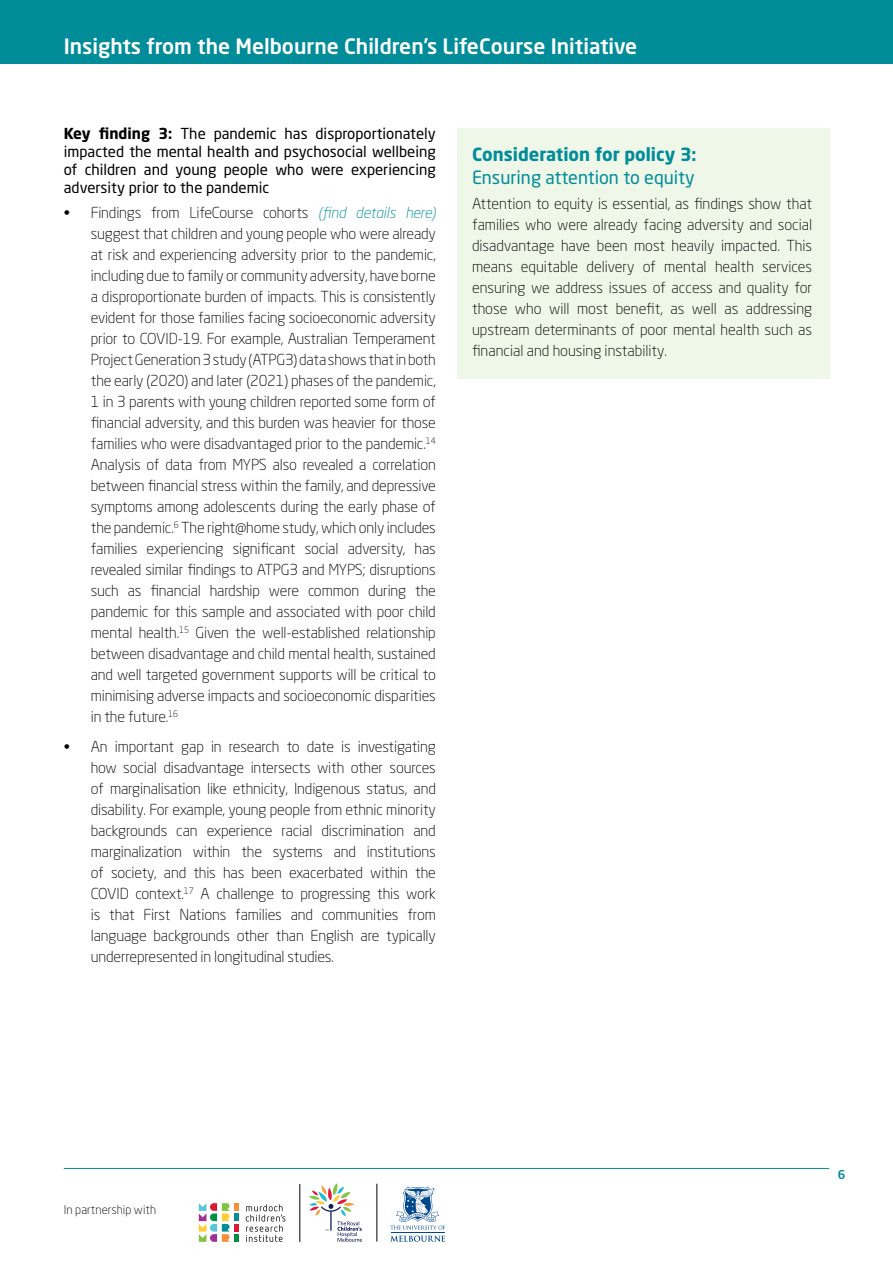
<style>
.page{position:relative;width:893px;height:1263px;background:#fff}
.page>*{position:absolute;margin:0;border:0;box-sizing:border-box;transform-origin:0 0}
.t1{font:500 21px "Neo Sans W1 G";color:#fff}
.t2{font:18px "Neo Sans W1 G";color:#008c99}
.t3{font:700 18px "Neo Sans W1 G";color:#008c99}
.t4{font:300 15px/21px "Neo Sans W1 G";letter-spacing:-.01em;color:#000;text-align:justify}
.t5{font:15px/18px "Neo Sans W1 G";color:#000;text-align:justify}
.t6{font:300 12px "Neo Sans W1 G";color:#000}
.t7{font:500 12px "Neo Sans W1 G";color:#008c99}
.s1{font-weight:700}
.s2{font-style:italic;color:#008c99}
</style>
<div class="page">
<div style="left:0;top:0;width:893px;height:64px;background:#008c99"></div>
<hr style="left:64px;top:1168px;width:765px;height:1px;background:#008c99">
<svg style="left:309px;top:1183px;width:53px;height:59px"></svg>
<hr style="left:391px;top:1232px;width:54px;height:1px;background:#00468b">
<svg style="left:390px;top:1235px;width:55px;height:7px"></svg>
<svg style="left:390px;top:1186px;width:55px;height:43px"></svg>
<svg style="left:246px;top:1204px;width:39px;height:38px"></svg>
<svg style="left:199px;top:1203px;width:39px;height:39px"></svg>
<hr style="left:300px;top:1184px;width:1px;height:58px;background:#000">
<hr style="left:377px;top:1184px;width:1px;height:57px;background:#000">
<div style="left:457px;top:128px;width:372px;height:250px;background:#eff7e8"></div>
<h1 class="t1" style="left:64px;top:33px;width:575px">Insights from the Melbourne Children’s LifeCourse Initiative</h1>
<p class="t5" style="left:64px;top:124px;width:374px"><span class="s1">Key finding 3:</span> The pandemic has disproportionately impacted the mental health and psychosocial wellbeing of children and young people who were experiencing adversity prior to the pandemic</p>
<p class="t4" style="left:91px;top:202px;width:347px;text-indent:-27px">• Findings from LifeCourse cohorts <span class="s2">(find details here) </span>suggest that children and young people who were already at risk and experiencing adversity prior to the pandemic, including due to family or community adversity, have borne a disproportionate burden of impacts. This is consistently evident for those families facing socioeconomic adversity prior to COVID-19. For example, Australian Temperament Project Generation 3 study (ATPG3) data shows that in both the early (2020) and later (2021) phases of the pandemic, 1 in 3 parents with young children reported some form of financial adversity, and this burden was heavier for those families who were disadvantaged prior to the pandemic.<sup>14<br></sup>Analysis of data from MYPS also revealed a correlation between financial stress within the family, and depressive symptoms among adolescents during the early phase of the pandemic.<sup>6</sup> The right@home study, which only includes families experiencing significant social adversity, has revealed similar findings to ATPG3 and MYPS; disruptions such as financial hardship were common during the pandemic for this sample and associated with poor child mental health.<sup>15</sup> Given the well-established relationship between disadvantage and child mental health, sustained and well targeted government supports will be critical to minimising adverse impacts and socioeconomic disparities in the future.<sup>16</sup></p>
<p class="t4" style="left:91px;top:736px;width:347px;text-indent:-27px">• An important gap in research to date is investigating how social disadvantage intersects with other sources of marginalisation like ethnicity, Indigenous status, and disability. For example, young people from ethnic minority backgrounds can experience racial discrimination and marginalization within the systems and institutions of society, and this has been exacerbated within the COVID context.<sup>17</sup> A challenge to progressing this work is that First Nations families and communities from language backgrounds other than English are typically underrepresented in longitudinal studies.</p>
<p class="t3" style="left:472px;top:143px;width:226px">Consideration for policy 3:</p>
<p class="t2" style="left:472px;top:166px;width:224px">Ensuring attention to equity</p>
<p class="t4" style="left:472px;top:193px;width:342px">Attention to equity is essential, as findings show that families who were already facing adversity and social disadvantage have been most heavily impacted. This means equitable delivery of mental health services ensuring we address issues of access and quality for those who will most benefit, as well as addressing upstream determinants of poor mental health such as financial and housing instability.</p>
<p class="t6" style="left:64px;top:1202px;width:94px">In partnership with</p>
<p class="t7" style="left:838px;top:1166px;width:9px">6</p>
</div>
